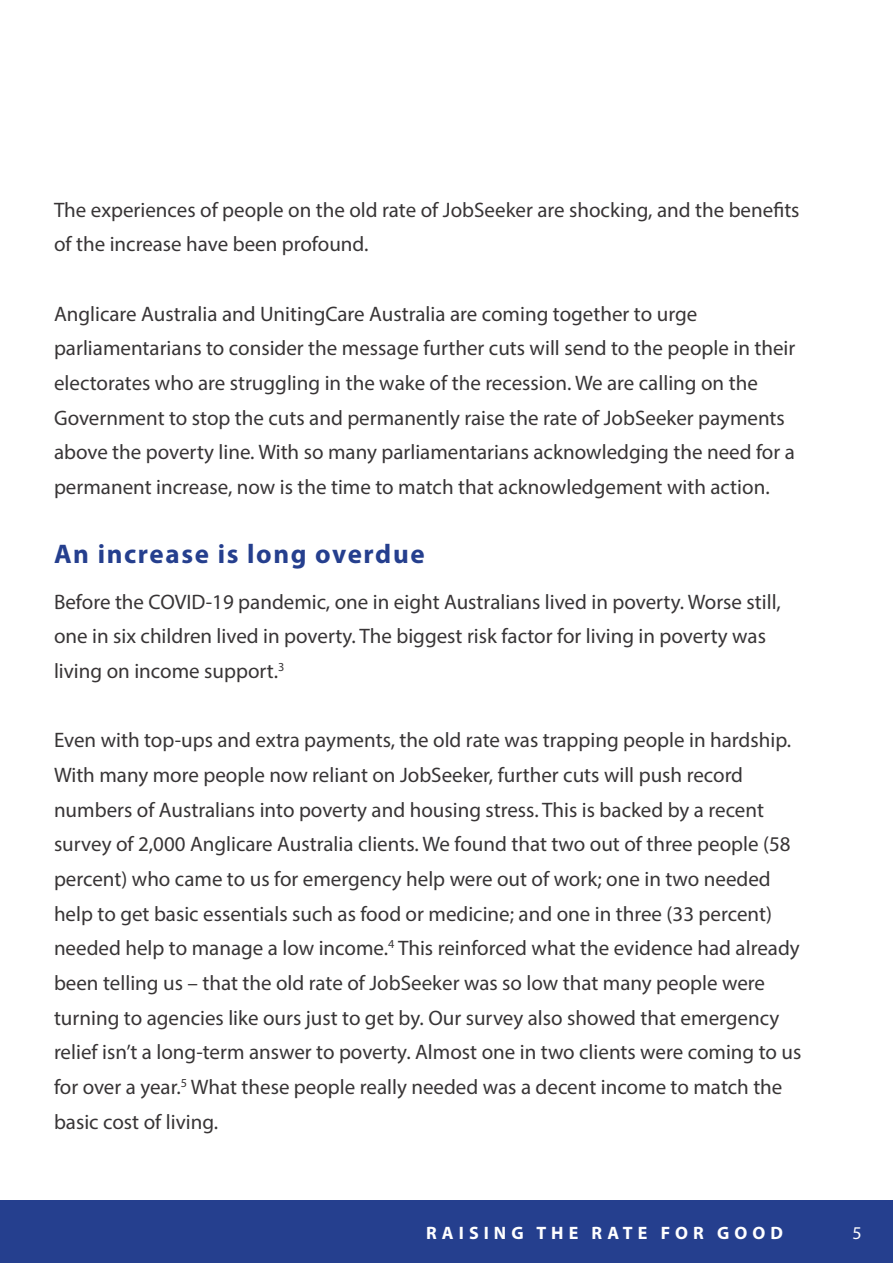
<style>
.page{position:relative;width:893px;height:1263px;background:#fff}
.page>*{position:absolute;margin:0;border:0;box-sizing:border-box;transform-origin:0 0}
.Chapter_Heading{font:700 27px "Myriad Pro";letter-spacing:.06em;color:#253f8e}
.t1{font:21px/34.7px "Myriad Pro";color:#383536}
.t2{font:700 18px "Myriad Pro";letter-spacing:.28em;color:#fff}
.t3{font:18px "Myriad Pro";color:#fff}
</style>
<div class="page">
<div style="left:1px;top:1200px;width:892px;height:63px;background:#253f8e"></div>
<p class="t1" style="left:54px;top:192px;width:747px">The experiences of people on the old rate of JobSeeker are shocking, and the benefits of the increase have been profound.</p>
<p class="t1" style="left:54px;top:296px;width:743px">Anglicare Australia and UnitingCare Australia are coming together to urge parliamentarians to consider the message further cuts will send to the people in their electorates who are struggling in the wake of the recession. We are calling on the Government to stop the cuts and permanently raise the rate of JobSeeker payments above the poverty line. With so many parliamentarians acknowledging the need for a permanent increase, now is the time to match that acknowledgement with action.</p>
<p class="Chapter_Heading" style="left:54px;top:536px;width:372px">An increase is long overdue</p>
<p class="t1" style="left:54px;top:584px;width:728px">Before the COVID-19 pandemic, one in eight Australians lived in poverty. Worse still, one in six children lived in poverty. The biggest risk factor for living in poverty was living on income support.<sup>3</sup></p>
<p class="t1" style="left:54px;top:723px;width:749px">Even with top-ups and extra payments, the old rate was trapping people in hardship.<br>With many more people now reliant on JobSeeker, further cuts will push record numbers of Australians into poverty and housing stress. This is backed by a recent survey of 2,000 Anglicare Australia clients. We found that two out of three people (58 percent) who came to us for emergency help were out of work; one in two needed help to get basic essentials such as food or medicine; and one in three (33 percent) needed help to manage a low income.<sup>4</sup> This reinforced what the evidence had already been telling us – that the old rate of JobSeeker was so low that many people were turning to agencies like ours just to get by. Our survey also showed that emergency relief isn’t a long-term answer to poverty. Almost one in two clients were coming to us for over a year.<sup>5</sup> What these people really needed was a decent income to match the basic cost of living.</p>
<p class="t2" style="left:426px;top:1221px;width:358px">RAISING THE RATE FOR GOOD</p>
<p class="t3" style="left:852px;top:1222px;width:11px">5</p>
</div>
